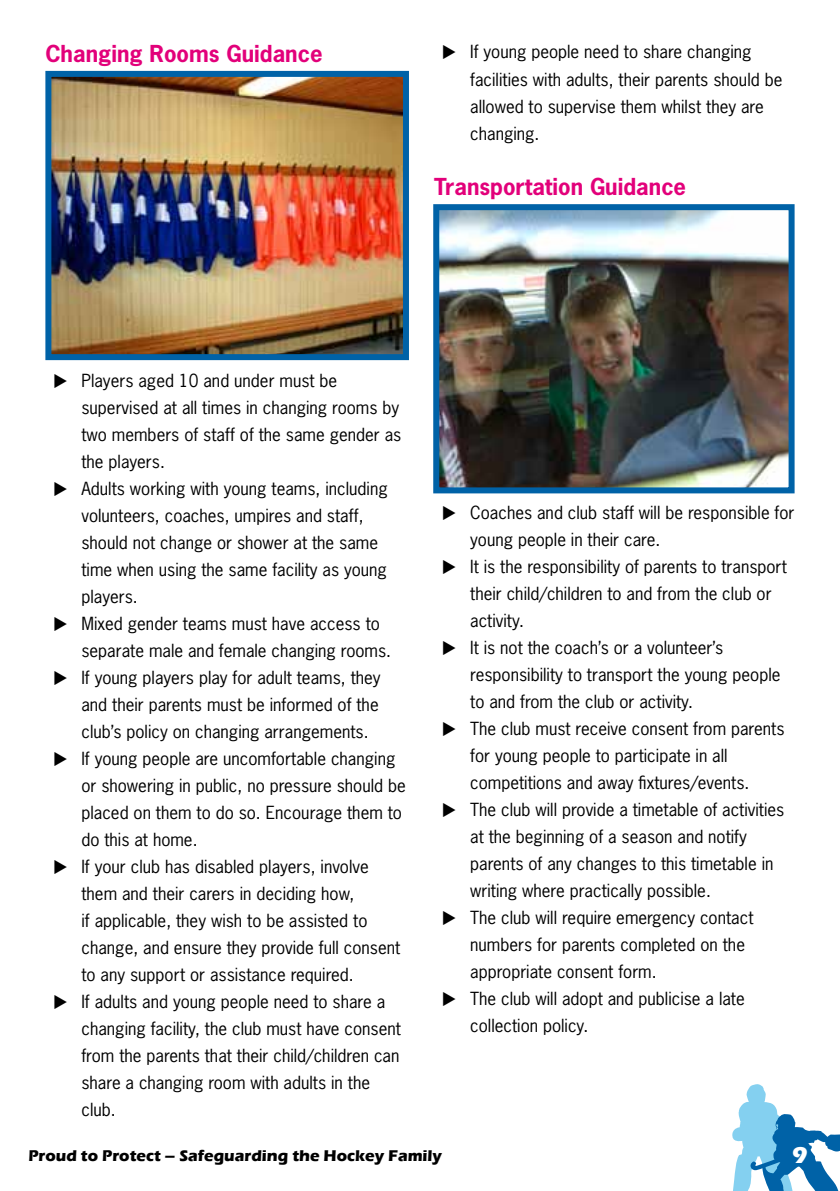
<style>
.page{position:relative;width:840px;height:1191px;background:#fff}
.page>*{position:absolute;margin:0;border:0;box-sizing:border-box;transform-origin:0 0}
.t1{font:700 24px "Eras ITC";color:#fff}
.t2{font:700 22px "News Gothic Std";color:#e2007a}
.t3{font:17px/27px "News Gothic Std";color:#000}
.t4{font:700 16px "Eras ITC";color:#000}
</style>
<div class="page">
<svg style="left:732px;top:1084px;width:107px;height:107px"></svg>
<img style="left:440px;top:211px;width:347px;height:275px">
<div style="left:433px;top:204px;width:361px;height:289px;border:6px solid #0062a7"></div>
<img style="left:52px;top:78px;width:350px;height:275px">
<div style="left:45px;top:71px;width:364px;height:289px;border:6px solid #0062a7"></div>
<p class="t2" style="left:45px;top:40px;width:278px">Changing Rooms Guidance</p>
<p class="t3" style="left:470px;top:38px;width:313px">If young people need to share changing facilities with adults, their parents should be allowed to supervise them whilst they are changing.</p>
<p class="t2" style="left:434px;top:172px;width:253px">Transportation Guidance</p>
<p class="t3" style="left:81px;top:366px;width:325px">Players aged 10 and under must be supervised at all times in changing rooms by two members of staff of the same gender as the players.<br>Adults working with young teams, including volunteers, coaches, umpires and staff, should not change or shower at the same time when using the same facility as young players.<br>Mixed gender teams must have access to separate male and female changing rooms.<br>If young players play for adult teams, they and their parents must be informed of the club’s policy on changing arrangements.<br>If young people are uncomfortable changing or showering in public, no pressure should be placed on them to do so. Encourage them to do this at home.<br>If your club has disabled players, involve them and their carers in deciding how,<br>if applicable, they wish to be assisted to change, and ensure they provide full consent to any support or assistance required.<br>If adults and young people need to share a changing facility, the club must have consent from the parents that their child/children can share a changing room with adults in the club.</p>
<p class="t3" style="left:470px;top:499px;width:325px">Coaches and club staff will be responsible for young people in their care.<br>It is the responsibility of parents to transport their child/children to and from the club or activity.<br>It is not the coach’s or a volunteer’s responsibility to transport the young people to and from the club or activity.<br>The club must receive consent from parents for young people to participate in all competitions and away fixtures/events.<br>The club will provide a timetable of activities at the beginning of a season and notify parents of any changes to this timetable in writing where practically possible.<br>The club will require emergency contact numbers for parents completed on the appropriate consent form.<br>The club will adopt and publicise a late collection policy.</p>
<p class="t4" style="left:28px;top:1146px;width:415px">Proud to Protect – Safeguarding the Hockey Family</p>
<h1 class="t1" style="left:791px;top:1140px;width:17px">9</h1>
</div>
